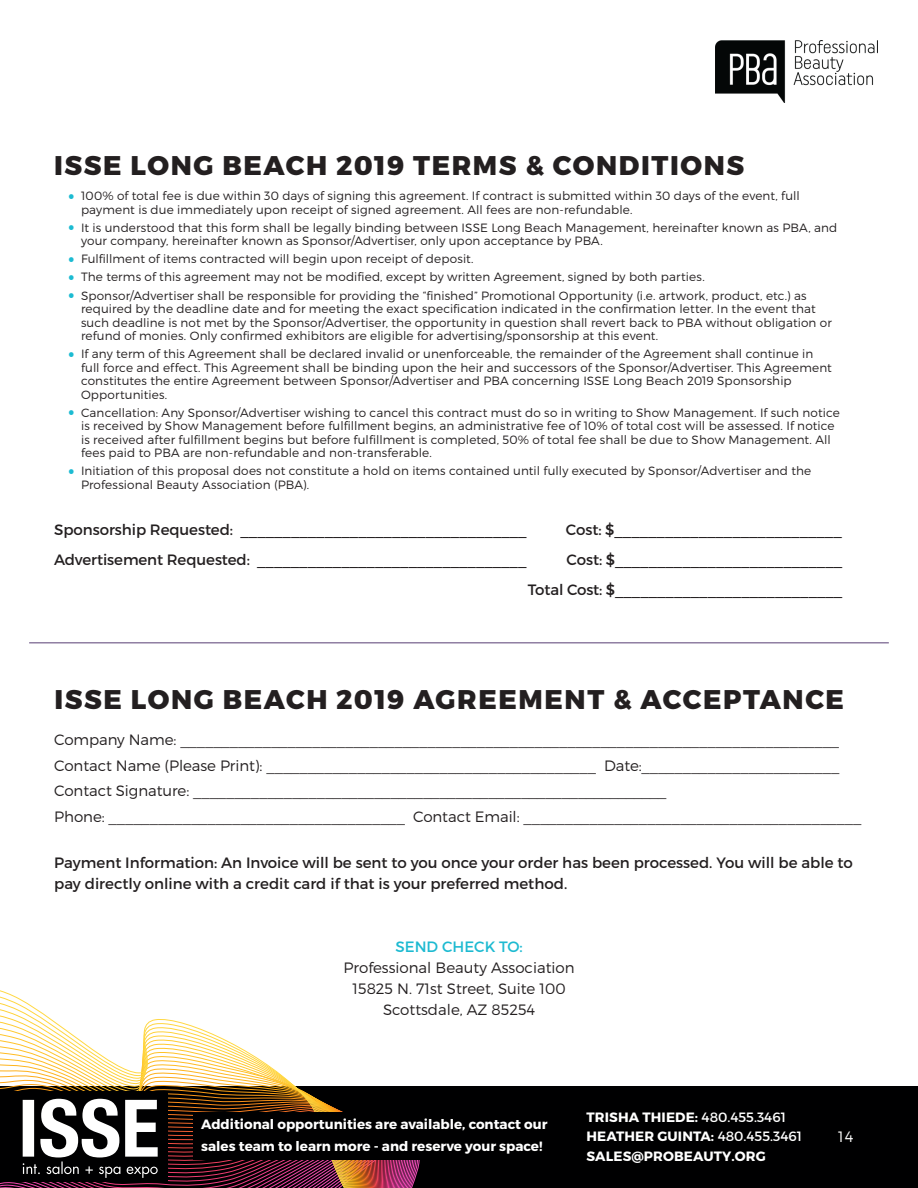
<style>
.page{position:relative;width:918px;height:1188px;background:#fff}
.page>*{position:absolute;margin:0;border:0;box-sizing:border-box;transform-origin:0 0}
.t1{font:800 27px "Montserrat";letter-spacing:.06em;color:#231f20}
.Paragraph_Style_1{font:300 15px "Montserrat";letter-spacing:-.005em;color:#231f20}
.Paragraph_Style_1-2{font:15px/21px "Montserrat";color:#231f20}
.Paragraph_Style_1-3{font:15px "Montserrat";color:#1dbad1}
.t2{font:300 15px "Montserrat";color:#fff}
.t3{font:700 13.5px/19.5px "Montserrat";color:#fff}
.t4{font:300 12px/13.5px "Montserrat";letter-spacing:.01em;color:#231f20}
.s1{font-size:31.5px;color:#1cbbd2}
.s2{font-weight:400}
</style>
<div class="page">
<img style="left:716px;top:41px;width:162px;height:61px">
<div style="left:0;top:1086px;width:918px;height:102px;background:#000001"></div>
<svg style="left:0;top:990px;width:309px;height:104px"></svg>
<div style="left:0;top:1091px;width:167px;height:91px;background:#000001"></div>
<svg style="left:0;top:1094px;width:420px;height:94px"></svg>
<hr style="left:29px;top:643px;width:860px;height:1px;background:#583e74">
<p class="t1" style="left:54px;top:148px;width:692px">ISSE LONG BEACH 2019 TERMS &amp; CONDITIONS</p>
<p class="t4" style="left:81px;top:189px;width:720px;text-indent:-14px"><span class="s1">•</span> 100% of total fee is due within 30 days of signing this agreement. If contract is submitted within 30 days of the event, full payment is due immediately upon receipt of signed agreement. All fees are non-refundable.</p>
<p class="t4" style="left:81px;top:221px;width:758px;text-indent:-14px"><span class="s1">•</span> It is understood that this form shall be legally binding between ISSE Long Beach Management, hereinafter known as PBA, and your company, hereinafter known as Sponsor/Advertiser, only upon acceptance by PBA.</p>
<p class="t4" style="left:68px;top:252px;width:408px"><span class="s1">•</span> Fulfillment of items contracted will begin upon receipt of deposit.</p>
<p class="t4" style="left:68px;top:270px;width:639px"><span class="s1">•</span> The terms of this agreement may not be modified, except by written Agreement, signed by both parties.</p>
<p class="t4" style="left:81px;top:288px;width:752px;text-indent:-14px"><span class="s1">•</span> Sponsor/Advertiser shall be responsible for providing the “finished” Promotional Opportunity (i.e. artwork, product, etc.) as required by the deadline date and for meeting the exact specification indicated in the confirmation letter. In the event that such deadline is not met by the Sponsor/Advertiser, the opportunity in question shall revert back to PBA without obligation or refund of monies. Only confirmed exhibitors are eligible for advertising/sponsorship at this event.</p>
<p class="t4" style="left:81px;top:347px;width:752px;text-indent:-14px"><span class="s1">•</span> If any term of this Agreement shall be declared invalid or unenforceable, the remainder of the Agreement shall continue in full force and effect. This Agreement shall be binding upon the heir and successors of the Sponsor/Advertiser. This Agreement constitutes the entire Agreement between Sponsor/Advertiser and PBA concerning ISSE Long Beach 2019 Sponsorship Opportunities.</p>
<p class="t4" style="left:81px;top:406px;width:760px;text-indent:-14px"><span class="s1">•</span> Cancellation: Any Sponsor/Advertiser wishing to cancel this contract must do so in writing to Show Management. If such notice is received by Show Management before fulfillment begins, an administrative fee of 10% of total cost will be assessed. If notice is received after fulfillment begins but before fulfillment is completed, 50% of total fee shall be due to Show Management. All fees paid to PBA are non-refundable and non-transferable.</p>
<p class="t4" style="left:81px;top:464px;width:732px;text-indent:-14px"><span class="s1">•</span> Initiation of this proposal does not constitute a hold on items contained until fully executed by Sponsor/Advertiser and the<br>Professional Beauty Association (PBA).</p>
<p class="Paragraph_Style_1-2" style="left:54px;top:519px;width:474px">Sponsorship Requested: __________________________________</p>
<p class="Paragraph_Style_1-2" style="left:566px;top:519px;width:277px">Cost: $___________________________</p>
<p class="Paragraph_Style_1-2" style="left:54px;top:549px;width:474px">Advertisement Requested: ________________________________</p>
<p class="Paragraph_Style_1-2" style="left:567px;top:549px;width:277px">Cost: $___________________________</p>
<p class="Paragraph_Style_1-2" style="left:528px;top:579px;width:316px">Total Cost: $___________________________</p>
<p class="t1" style="left:54px;top:683px;width:791px">ISSE LONG BEACH 2019 AGREEMENT &amp; ACCEPTANCE</p>
<p class="Paragraph_Style_1" style="left:54px;top:731px;width:787px">Company Name: ________________________________________________________________________________</p>
<p class="Paragraph_Style_1" style="left:54px;top:756px;width:787px">Contact Name (Please Print): ________________________________________ Date:________________________</p>
<p class="Paragraph_Style_1" style="left:54px;top:782px;width:614px">Contact Signature: __________________________________________________________</p>
<p class="Paragraph_Style_1" style="left:54px;top:807px;width:809px">Phone: ____________________________________ Contact Email: _________________________________________</p>
<p class="Paragraph_Style_1-2" style="left:54px;top:853px;width:800px">Payment Information: An Invoice will be sent to you once your order has been processed. You will be able to pay directly online with a credit card if that is your preferred method.</p>
<p class="Paragraph_Style_1-3" style="left:396px;top:938px;width:129px">SEND CHECK TO:</p>
<p class="Paragraph_Style_1" style="left:344px;top:959px;width:233px">Professional Beauty Association</p>
<p class="Paragraph_Style_1" style="left:353px;top:980px;width:215px">15825 N. 71st Street, Suite 100</p>
<p class="Paragraph_Style_1" style="left:383px;top:1001px;width:154px">Scottsdale, AZ 85254</p>
<p class="t3" style="left:201px;top:1114px;width:348px;line-height:21.6px">Additional opportunities are available, contact our sales team to learn more - and reserve your space!</p>
<p class="t3" style="left:587px;top:1108px;width:217px">TRISHA THIEDE: <span class="s2">480.455.3461<br></span>HEATHER GUINTA: <span class="s2">480.455.3461<br></span>SALES@PROBEAUTY.ORG</p>
<p class="t2" style="left:838px;top:1127px;width:17px">14</p>
</div>
